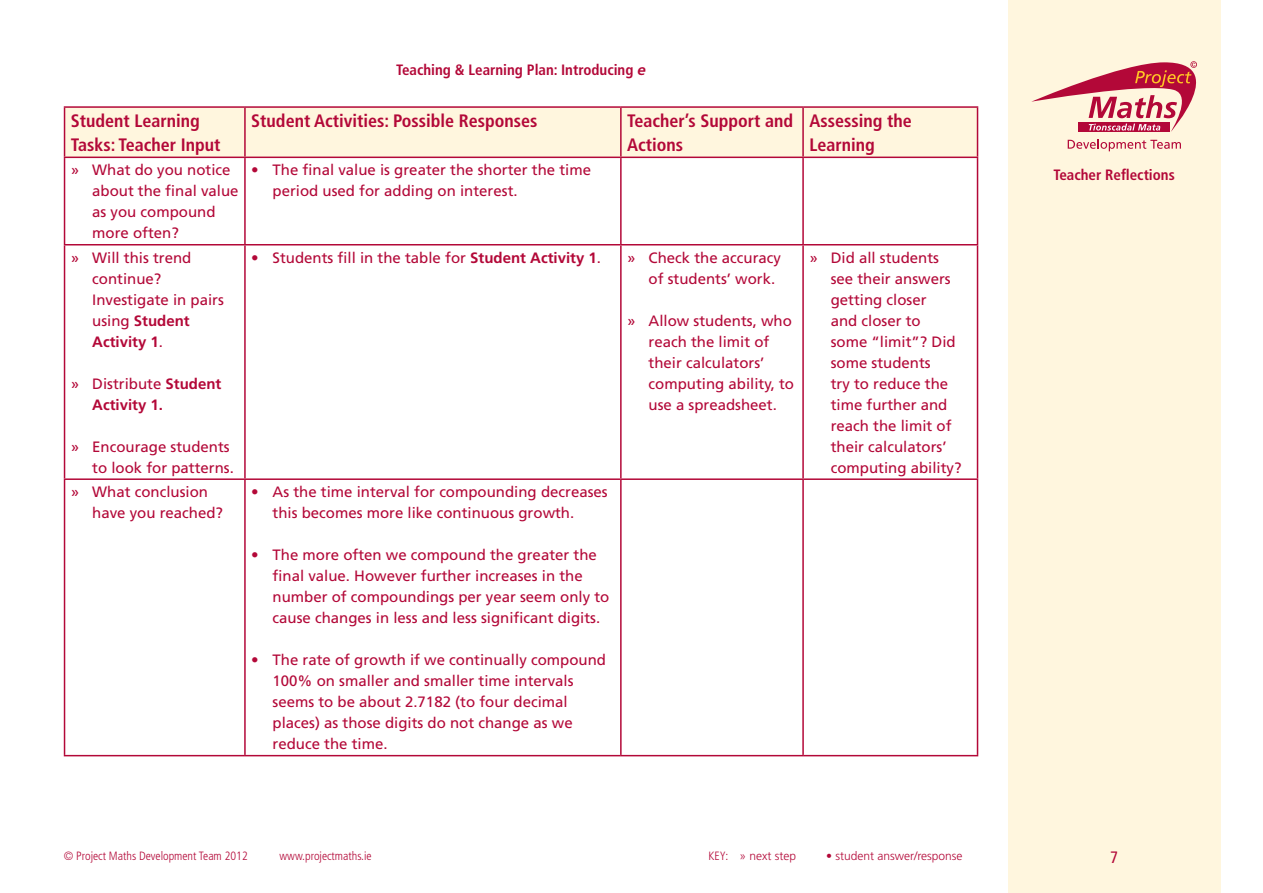
<style>
.page{position:relative;width:1263px;height:893px;background:#fff}
.page>*{position:absolute;margin:0;border:0;box-sizing:border-box;transform-origin:0 0}
.Table_Head{font:700 condensed 18px/24px "Frutiger";color:#b30838}
.t1{font:condensed 16.5px "Frutiger";color:#b30838}
.Round_Bullit_Points{font:15px/21px "Frutiger";color:#b30838}
.Arrow_Bullit_Points{font:15px/21px "Frutiger";color:#b30838}
.t2{font:700 condensed 15px "Frutiger";color:#b30838}
.Arrow_Bullit_Points-2{font:700 15px/21px "Frutiger";color:#b30838}
.t3{font:300 condensed 12px "Frutiger";color:#b30838}
.t4{font:300 12px "Frutiger";color:#b30838}
.s1{font-style:italic;font-stretch:normal}
.s2{font-weight:700}
.s3{font-weight:400}
.s4{font-stretch:condensed}
</style>
<div class="page">
<div style="left:1008px;top:0;width:212px;height:893px;background:#fff6de"></div>
<svg style="left:1068px;top:139px;width:113px;height:12px"></svg>
<svg style="left:1031px;top:61px;width:166px;height:71px"></svg>
<div style="left:65px;top:108px;width:912px;height:49px;background:#fff6de"></div>
<hr style="left:64px;top:106px;width:181px;height:2px;background:#b30838">
<hr style="left:64px;top:108px;width:1px;height:49px;background:#b30838">
<hr style="left:245px;top:106px;width:376px;height:2px;background:#b30838">
<hr style="left:244px;top:108px;width:2px;height:49px;background:#b30838">
<hr style="left:621px;top:106px;width:182px;height:2px;background:#b30838">
<hr style="left:620px;top:108px;width:2px;height:49px;background:#b30838">
<hr style="left:803px;top:106px;width:175px;height:2px;background:#b30838">
<hr style="left:802px;top:108px;width:2px;height:49px;background:#b30838">
<hr style="left:977px;top:108px;width:1px;height:49px;background:#b30838">
<hr style="left:64px;top:157px;width:181px;height:1px;background:#b30838">
<hr style="left:64px;top:158px;width:1px;height:86px;background:#b30838">
<hr style="left:245px;top:157px;width:376px;height:1px;background:#b30838">
<hr style="left:244px;top:158px;width:2px;height:86px;background:#b30838">
<hr style="left:621px;top:157px;width:182px;height:1px;background:#b30838">
<hr style="left:620px;top:158px;width:2px;height:86px;background:#b30838">
<hr style="left:803px;top:157px;width:175px;height:1px;background:#b30838">
<hr style="left:802px;top:158px;width:2px;height:86px;background:#b30838">
<hr style="left:977px;top:158px;width:1px;height:86px;background:#b30838">
<hr style="left:64px;top:244px;width:181px;height:1px;background:#b30838">
<hr style="left:64px;top:245px;width:1px;height:233px;background:#b30838">
<hr style="left:245px;top:244px;width:376px;height:1px;background:#b30838">
<hr style="left:244px;top:245px;width:2px;height:233px;background:#b30838">
<hr style="left:621px;top:244px;width:182px;height:1px;background:#b30838">
<hr style="left:620px;top:245px;width:2px;height:233px;background:#b30838">
<hr style="left:803px;top:244px;width:175px;height:1px;background:#b30838">
<hr style="left:802px;top:245px;width:2px;height:233px;background:#b30838">
<hr style="left:977px;top:245px;width:1px;height:233px;background:#b30838">
<hr style="left:64px;top:478px;width:181px;height:2px;background:#b30838">
<hr style="left:64px;top:480px;width:1px;height:275px;background:#b30838">
<hr style="left:245px;top:478px;width:376px;height:2px;background:#b30838">
<hr style="left:244px;top:480px;width:2px;height:275px;background:#b30838">
<hr style="left:621px;top:478px;width:182px;height:2px;background:#b30838">
<hr style="left:620px;top:480px;width:2px;height:275px;background:#b30838">
<hr style="left:803px;top:478px;width:175px;height:2px;background:#b30838">
<hr style="left:802px;top:480px;width:2px;height:275px;background:#b30838">
<hr style="left:977px;top:480px;width:1px;height:275px;background:#b30838">
<hr style="left:64px;top:755px;width:181px;height:1px;background:#b30838">
<hr style="left:245px;top:755px;width:376px;height:1px;background:#b30838">
<hr style="left:621px;top:755px;width:182px;height:1px;background:#b30838">
<hr style="left:803px;top:755px;width:175px;height:1px;background:#b30838">
<p class="t2" style="left:396px;top:61px;width:251px">Teaching &amp; Learning Plan: Introducing <span class="s1">e</span></p>
<p class="Table_Head" style="left:71px;top:109px;width:151px">Student Learning<br>Tasks: Teacher Input</p>
<p class="Table_Head" style="left:251px;top:109px;width:288px">Student Activities: Possible Responses</p>
<p class="Table_Head" style="left:627px;top:109px;width:167px">Teacher’s Support and<br>Actions</p>
<p class="Table_Head" style="left:809px;top:109px;width:104px">Assessing the<br>Learning</p>
<p class="Arrow_Bullit_Points" style="left:92px;top:160px;width:148px;text-indent:-21px">» What do you notice about the final value as you compound more often?</p>
<p class="Round_Bullit_Points" style="left:273px;top:160px;width:320px;text-indent:-21px">• The final value is greater the shorter the time period used for adding on interest.</p>
<p class="Arrow_Bullit_Points" style="left:92px;top:247px;width:133px;text-indent:-21px">» Will this trend continue?<br>Investigate in pairs using <span class="s2">Student<br>Activity 1</span>.</p>
<p class="Arrow_Bullit_Points-2" style="left:92px;top:373px;width:131px;text-indent:-21px"><span class="s3">» Distribute</span> Student<br>Activity 1.</p>
<p class="Arrow_Bullit_Points" style="left:71px;top:436px;width:164px;text-align:right">» Encourage students to look for patterns.</p>
<p class="Round_Bullit_Points" style="left:251px;top:247px;width:351px">• Students fill in the table for <span class="s2">Student Activity 1</span>.</p>
<p class="Arrow_Bullit_Points" style="left:648px;top:247px;width:134px;text-indent:-21px">» Check the accuracy of students’ work.</p>
<p class="Arrow_Bullit_Points" style="left:648px;top:310px;width:147px;text-indent:-21px">» Allow students, who reach the limit of their calculators’ computing ability, to use a spreadsheet.</p>
<p class="Arrow_Bullit_Points" style="left:831px;top:247px;width:132px;text-indent:-21px">» Did all students see their answers getting closer<br>and closer to<br>some “limit”? Did some students<br>try to reduce the time further and reach the limit of their calculators’ computing ability?</p>
<p class="Arrow_Bullit_Points" style="left:92px;top:481px;width:132px;text-indent:-21px">» What conclusion have you reached?</p>
<p class="Round_Bullit_Points" style="left:273px;top:481px;width:337px;text-indent:-21px">• As the time interval for compounding decreases this becomes more like continuous growth.</p>
<p class="Round_Bullit_Points" style="left:273px;top:544px;width:338px;text-indent:-21px">• The more often we compound the greater the final value. However further increases in the number of compoundings per year seem only to cause changes in less and less significant digits.</p>
<p class="Round_Bullit_Points" style="left:273px;top:649px;width:335px;text-indent:-21px">• The rate of growth if we continually compound 100% on smaller and smaller time intervals seems to be about 2.7182 (to four decimal places) as those digits do not change as we reduce the time.</p>
<p class="t2" style="left:1053px;top:166px;width:123px">Teacher Reflections</p>
<p class="t3" style="left:64px;top:849px;width:186px">© Project Maths Development Team 2012</p>
<p class="t3" style="left:279px;top:849px;width:94px">www.projectmaths.ie</p>
<p class="t4" style="left:709px;top:849px;width:89px"><span class="s4">KEY:</span> » next step</p>
<p class="t4" style="left:826px;top:849px;width:138px">• student answer/response</p>
<p class="t1" style="left:1110px;top:847px;width:9px">7</p>
</div>
